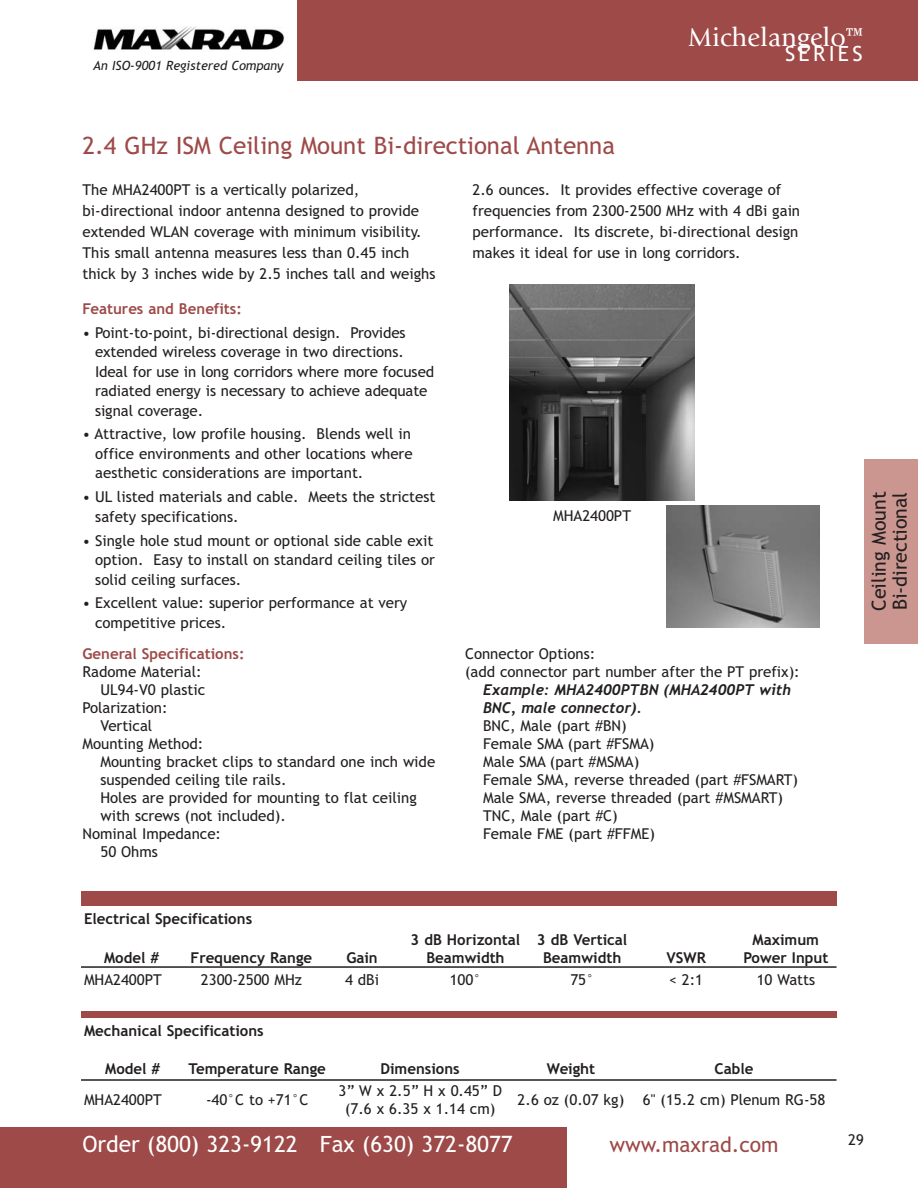
<style>
.page{position:relative;width:918px;height:1188px;background:#fff}
.page>*{position:absolute;margin:0;border:0;box-sizing:border-box;transform-origin:0 0}
.t1{font:27px "Giovanni";color:#fff}
.t2{font:24px "TT97 CO00";color:#9d4a48}
.t3{font:22.5px "TT97 CO00";color:#fff}
.t4{font:21px "TT97 CO00";color:#9d4a48}
.t5{font:21px "TT97 CO00";letter-spacing:.16em;color:#fff}
.t6{font:19.5px/21px "TT97 CO00";color:#231f20}
.t7{font:15px/19.5px "TT97 CO00";color:#231f20}
.t8{font:15px/18px "TT97 FO00";color:#231f20;text-align:center}
.t9{font:15px/18px "TT982 O00";color:#231f20}
.t10{font:15px "TT97 FO00";color:#9d4a48}
.t11{font:12.75px "TT987 O00";color:#231f20}
</style>
<div class="page">
<div style="left:297px;top:0;width:621px;height:81px;background:#9d4a48"></div>
<img style="left:93px;top:26px;width:192px;height:24px">
<div style="left:0;top:1127px;width:567px;height:61px;background:#9d4a48"></div>
<div style="left:81px;top:891px;width:756px;height:15px;background:#9d4a48"></div>
<img style="left:667px;top:506px;width:152px;height:122px">
<img style="left:509px;top:284px;width:186px;height:216px">
<hr style="left:81px;top:966px;width:756px;height:2px;background:#231f20">
<hr style="left:81px;top:1079px;width:756px;height:2px;background:#231f20">
<div style="left:864px;top:459px;width:54px;height:184px;background:#cb9690"></div>
<div style="left:81px;top:1011px;width:756px;height:6px;background:#9d4a48"></div>
<p class="t11" style="left:93px;top:61px;width:192px">An ISO-9001 Registered Company</p>
<h1 class="t1" style="left:688px;top:27px;width:176px">Michelangelo™</h1>
<h3 class="t5" style="left:785px;top:46px;width:79px">SERIES</h3>
<h2 class="t2" style="left:82px;top:136px;width:534px">2.4 GHz ISM Ceiling Mount Bi-directional Antenna</h2>
<p class="t7" style="left:82px;top:180px;width:355px;line-height:21px">The MHA2400PT is a vertically polarized, bi-directional indoor antenna designed to provide extended WLAN coverage with minimum visibility.<br>This small antenna measures less than 0.45 inch thick by 3 inches wide by 2.5 inches tall and weighs</p>
<p class="t7" style="left:472px;top:180px;width:329px;line-height:21px">2.6 ounces. It provides effective coverage of frequencies from 2300-2500 MHz with 4 dBi gain performance. Its discrete, bi-directional design makes it ideal for use in long corridors.</p>
<p class="t10" style="left:83px;top:303px;width:161px">Features and Benefits:</p>
<p class="t7" style="left:95px;top:324px;width:341px;text-indent:-13px">• Point-to-point, bi-directional design. Provides extended wireless coverage in two directions.<br>Ideal for use in long corridors where more focused radiated energy is necessary to achieve adequate signal coverage.</p>
<p class="t7" style="left:95px;top:426px;width:319px;text-align:justify;text-indent:-13px">• Attractive, low profile housing. Blends well in office environments and other locations where aesthetic considerations are important.</p>
<p class="t7" style="left:95px;top:489px;width:342px;text-indent:-13px">• UL listed materials and cable. Meets the strictest safety specifications.</p>
<p class="t7" style="left:95px;top:532px;width:341px;text-align:justify;text-indent:-13px">• Single hole stud mount or optional side cable exit option. Easy to install on standard ceiling tiles or solid ceiling surfaces.</p>
<p class="t7" style="left:95px;top:595px;width:314px;text-indent:-13px">• Excellent value: superior performance at very competitive prices.</p>
<p class="t10" style="left:82px;top:648px;width:164px">General Specifications:</p>
<p class="t7" style="left:82px;top:663px;width:121px">Radome Material:</p>
<p class="t7" style="left:100px;top:681px;width:106px">UL94-V0 plastic</p>
<p class="t7" style="left:82px;top:699px;width:87px">Polarization:</p>
<p class="t7" style="left:100px;top:717px;width:53px">Vertical</p>
<p class="t7" style="left:82px;top:735px;width:122px">Mounting Method:</p>
<p class="t7" style="left:100px;top:753px;width:336px">Mounting bracket clips to standard one inch wide</p>
<p class="t7" style="left:100px;top:771px;width:188px">suspended ceiling tile rails.</p>
<p class="t7" style="left:100px;top:789px;width:318px">Holes are provided for mounting to flat ceiling</p>
<p class="t7" style="left:100px;top:807px;width:187px">with screws (not included).</p>
<p class="t7" style="left:82px;top:825px;width:140px">Nominal Impedance:</p>
<p class="t7" style="left:100px;top:843px;width:59px">50 Ohms</p>
<p class="t7" style="left:553px;top:508px;width:79px">MHA2400PT</p>
<p class="t7" style="left:465px;top:646px;width:336px;line-height:18px">Connector Options:<br>(add connector part number after the PT prefix):</p>
<p class="t9" style="left:483px;top:682px;width:309px">Example: MHA2400PTBN (MHA2400PT with<br>BNC, male connector).</p>
<p class="t7" style="left:483px;top:718px;width:317px;line-height:18px">BNC, Male (part #BN)<br>Female SMA (part #FSMA)<br>Male SMA (part #MSMA)<br>Female SMA, reverse threaded (part #FSMART)<br>Male SMA, reverse threaded (part #MSMART)<br>TNC, Male (part #C)<br>Female FME (part #FFME)</p>
<h3 class="t6" style="left:870px;top:611px;width:121px;rotate:-90deg">Ceiling Mount<br>Bi-directional</h3>
<p class="t8" style="left:84px;top:911px;width:170px">Electrical Specifications</p>
<p class="t8" style="left:104px;top:950px;width:57px">Model #</p>
<p class="t8" style="left:191px;top:950px;width:123px">Frequency Range</p>
<p class="t8" style="left:346px;top:950px;width:33px">Gain</p>
<p class="t8" style="left:411px;top:932px;width:111px">3 dB Horizontal<br>Beamwidth</p>
<p class="t8" style="left:537px;top:932px;width:92px">3 dB Vertical<br>Beamwidth</p>
<p class="t8" style="left:666px;top:950px;width:41px">VSWR</p>
<p class="t8" style="left:743px;top:932px;width:86px">Maximum<br>Power Input</p>
<p class="t7" style="left:84px;top:972px;width:79px">MHA2400PT</p>
<p class="t7" style="left:201px;top:972px;width:103px">2300-2500 MHz</p>
<p class="t7" style="left:345px;top:972px;width:35px">4 dBi</p>
<p class="t7" style="left:450px;top:972px;width:33px">100°</p>
<p class="t7" style="left:570px;top:972px;width:25px">75°</p>
<p class="t7" style="left:669px;top:972px;width:36px">&lt; 2:1</p>
<p class="t7" style="left:757px;top:972px;width:60px">10 Watts</p>
<p class="t8" style="left:84px;top:1023px;width:181px">Mechanical Specifications</p>
<p class="t8" style="left:105px;top:1060px;width:57px">Model #</p>
<p class="t8" style="left:189px;top:1060px;width:139px">Temperature Range</p>
<p class="t8" style="left:381px;top:1060px;width:81px">Dimensions</p>
<p class="t8" style="left:547px;top:1060px;width:50px">Weight</p>
<p class="t8" style="left:715px;top:1060px;width:40px">Cable</p>
<p class="t7" style="left:84px;top:1091px;width:79px">MHA2400PT</p>
<p class="t7" style="left:206px;top:1091px;width:104px">-40°C to +71°C</p>
<p class="t7" style="left:338px;top:1083px;width:165px;line-height:18px;text-align:center">3” W x 2.5” H x 0.45” D (7.6 x 6.35 x 1.14 cm)</p>
<p class="t7" style="left:518px;top:1091px;width:309px">2.6 oz (0.07 kg) 6" (15.2 cm) Plenum RG-58</p>
<h3 class="t3" style="left:82px;top:1135px;width:432px">Order (800) 323-9122 Fax (630) 372-8077</h3>
<h3 class="t4" style="left:610px;top:1137px;width:171px">www.maxrad.com</h3>
<p class="t7" style="left:848px;top:1131px;width:17px">29</p>
</div>
